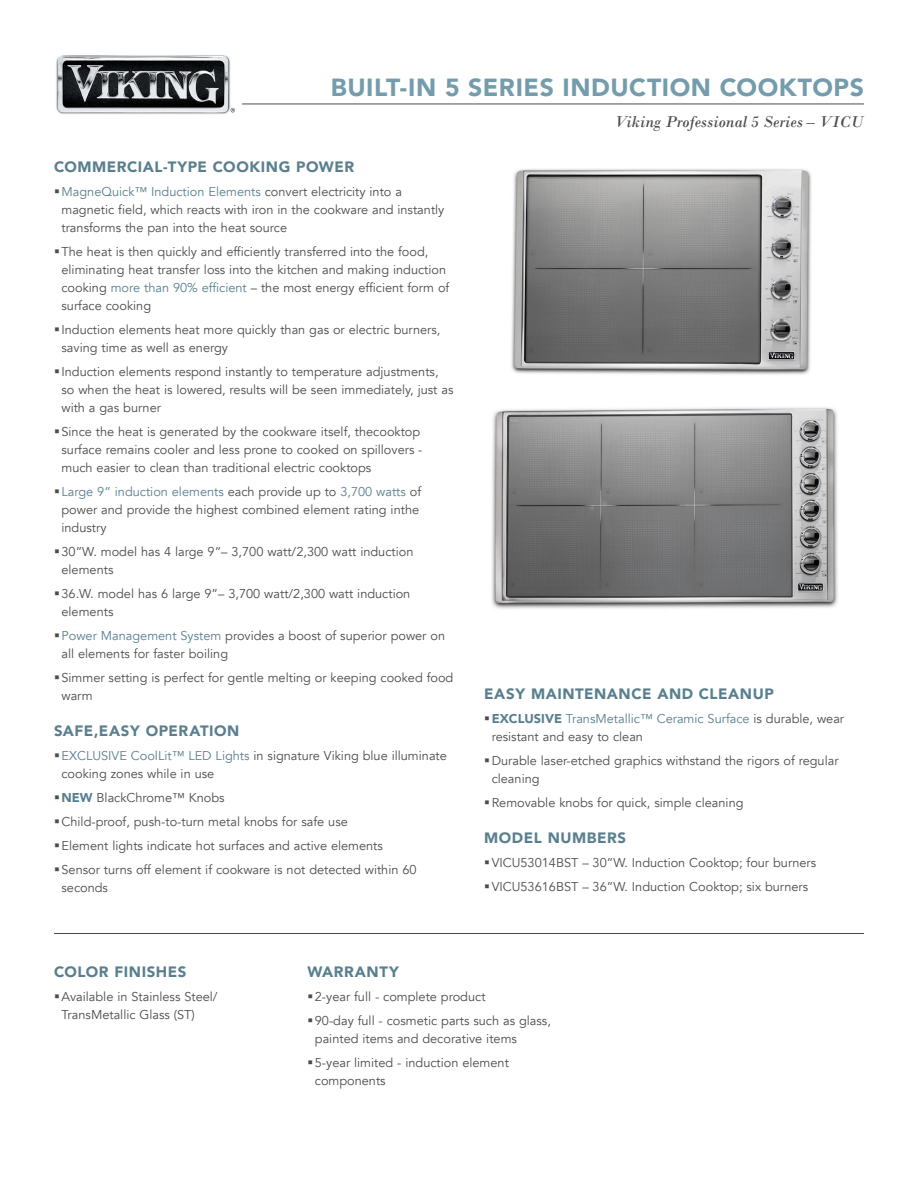
<style>
.page{position:relative;width:918px;height:1188px;background:#fff}
.page>*{position:absolute;margin:0;border:0;box-sizing:border-box;transform-origin:0 0}
.t1{font:900 24.75px "Avenir";letter-spacing:.025em;color:#749cac}
.t2{font:italic 16.5px "Bodoni";color:#4b4c4d}
.t3{font:900 15px "Avenir";letter-spacing:.035em;color:#597f8e}
.t4{font:12.75px/18px "Avenir";color:#4b4c4d}
.s1{color:#597f8e}
.s2{font-weight:900;color:#597f8e}
</style>
<div class="page">
<hr style="left:241px;top:104px;width:623px;height:1px;background:#4b4c4d">
<hr style="left:54px;top:933px;width:810px;height:1px;background:#4b4c4d">
<img style="left:56px;top:55px;width:179px;height:59px">
<img style="left:511px;top:169px;width:301px;height:206px">
<img style="left:492px;top:407px;width:346px;height:202px">
<p class="t1" style="left:331px;top:66px;width:535px">BUILT-IN 5 SERIES INDUCTION COOKTOPS</p>
<p class="t2" style="left:615px;top:112px;width:251px">Viking Professional 5 Series – VICU</p>
<p class="t3" style="left:54px;top:154px;width:302px">COMMERCIAL-TYPE COOKING POWER</p>
<p class="t4" style="left:62px;top:182px;width:384px;text-indent:-8px">▪<span class="s1">MagneQuick™ Induction Elements</span> convert electricity into a magnetic field, which reacts with iron in the cookware and instantly transforms the pan into the heat source</p>
<p class="t4" style="left:62px;top:242px;width:389px;text-indent:-8px">▪The heat is then quickly and efficiently transferred into the food, eliminating heat transfer loss into the kitchen and making induction cooking <span class="s1">more than 90% efficient</span> – the most energy efficient form of surface cooking</p>
<p class="t4" style="left:62px;top:320px;width:380px;text-indent:-8px">▪ Induction elements heat more quickly than gas or electric burners, saving time as well as energy</p>
<p class="t4" style="left:62px;top:362px;width:393px;text-indent:-8px">▪ Induction elements respond instantly to temperature adjustments, so when the heat is lowered, results will be seen immediately, just as with a gas burner</p>
<p class="t4" style="left:62px;top:422px;width:363px;text-indent:-8px">▪Since the heat is generated by the cookware itself, thecooktop surface remains cooler and less prone to cooked on spillovers - much easier to clean than traditional electric cooktops</p>
<p class="t4" style="left:62px;top:482px;width:361px;text-indent:-8px">▪ <span class="s1">Large 9” induction elements</span> each provide up to <span class="s1">3,700 watts</span> of power and provide the highest combined element rating inthe industry</p>
<p class="t4" style="left:62px;top:542px;width:353px;text-indent:-8px">▪30”W. model has 4 large 9”– 3,700 watt/2,300 watt induction elements</p>
<p class="t4" style="left:62px;top:584px;width:350px;text-indent:-8px">▪36.W. model has 6 large 9”– 3,700 watt/2,300 watt induction elements</p>
<p class="t4" style="left:62px;top:626px;width:385px;text-indent:-8px">▪<span class="s1">Power Management System</span> provides a boost of superior power on all elements for faster boiling</p>
<p class="t4" style="left:62px;top:668px;width:393px;text-indent:-8px">▪Simmer setting is perfect for gentle melting or keeping cooked food warm</p>
<p class="t3" style="left:54px;top:718px;width:187px">SAFE,EASY OPERATION</p>
<p class="t4" style="left:62px;top:746px;width:387px;text-indent:-8px">▪<span class="s1">EXCLUSIVE CoolLit™ LED Lights</span> in signature Viking blue illuminate cooking zones while in use</p>
<p class="t4" style="left:54px;top:788px;width:172px">▪<span class="s2">NEW</span> BlackChrome™ Knobs</p>
<p class="t4" style="left:54px;top:812px;width:295px">▪Child-proof, push-to-turn metal knobs for safe use</p>
<p class="t4" style="left:54px;top:836px;width:330px">▪Element lights indicate hot surfaces and active elements</p>
<p class="t4" style="left:62px;top:860px;width:357px;text-indent:-8px">▪Sensor turns off element if cookware is not detected within 60 seconds</p>
<p class="t3" style="left:484px;top:681px;width:291px">EASY MAINTENANCE AND CLEANUP</p>
<p class="t4" style="left:492px;top:710px;width:354px;text-indent:-8px">▪<span class="s2">EXCLUSIVE</span> <span class="s1">TransMetallic™ Ceramic Surface</span> is durable, wear resistant and easy to clean</p>
<p class="t4" style="left:492px;top:752px;width:348px;text-indent:-8px">▪Durable laser-etched graphics withstand the rigors of regular cleaning</p>
<p class="t4" style="left:484px;top:794px;width:261px">▪Removable knobs for quick, simple cleaning</p>
<p class="t3" style="left:484px;top:825px;width:144px">MODEL NUMBERS</p>
<p class="t4" style="left:484px;top:854px;width:334px">▪VICU53014BST – 30”W. Induction Cooktop; four burners</p>
<p class="t4" style="left:484px;top:878px;width:326px">▪VICU53616BST – 36”W. Induction Cooktop; six burners</p>
<p class="t3" style="left:54px;top:959px;width:134px">COLOR FINISHES</p>
<p class="t4" style="left:62px;top:987px;width:158px;text-indent:-8px">▪Available in Stainless Steel/<br>TransMetallic Glass (ST)</p>
<p class="t3" style="left:307px;top:959px;width:93px">WARRANTY</p>
<p class="t4" style="left:307px;top:987px;width:180px">▪2-year full - complete product</p>
<p class="t4" style="left:315px;top:1011px;width:238px;text-indent:-8px">▪90-day full - cosmetic parts such as glass, painted items and decorative items</p>
<p class="t4" style="left:315px;top:1053px;width:196px;text-indent:-8px">▪5-year limited - induction element components</p>
</div>
